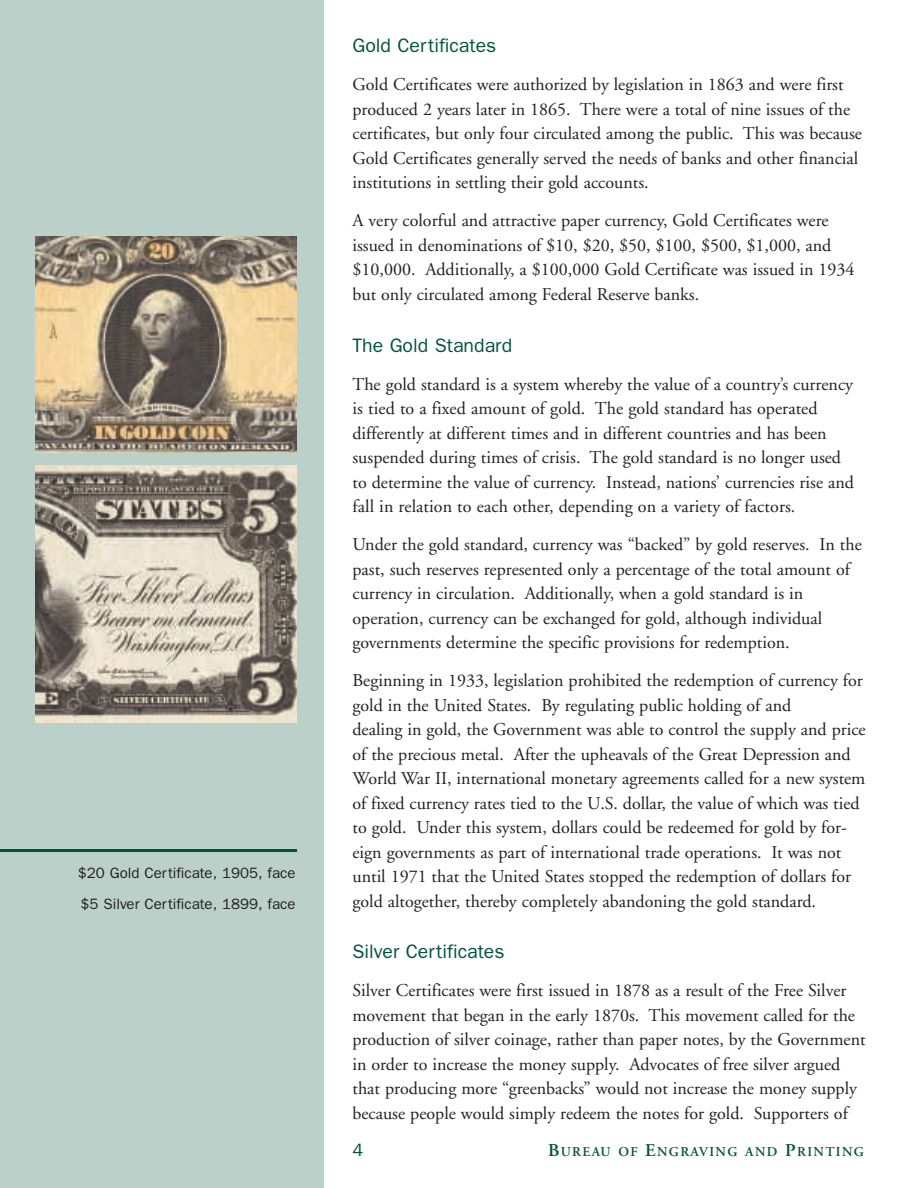
<style>
.page{position:relative;width:918px;height:1188px;background:#fff}
.page>*{position:absolute;margin:0;border:0;box-sizing:border-box;transform-origin:0 0}
.Head_3b{font:19.5px "Franklin Gothic";color:#00543c}
.Body_text{font:18px/24.5px "Adobe Garamond";color:#231f20}
.t1{font:15px "Franklin Gothic";color:#231f20}
.t2{font:600 13.5px "Adobe Garamond";letter-spacing:.1em;color:#00543c}
.s1{font-size:18px}
</style>
<div class="page">
<div style="left:0;top:0;width:324px;height:1188px;background:#bbd0c8"></div>
<hr style="left:0;top:849px;width:297px;height:3px;background:#00543c">
<img style="left:35px;top:236px;width:262px;height:216px">
<img style="left:35px;top:466px;width:262px;height:256px">
<p class="t1" style="left:78px;top:864px;width:219px">$20 Gold Certificate, 1905, face</p>
<p class="t1" style="left:81px;top:895px;width:216px">$5 Silver Certificate, 1899, face</p>
<p class="Head_3b" style="left:352px;top:35px;width:145px">Gold Certificates</p>
<p class="Body_text" style="left:352px;top:73px;width:511px">Gold Certificates were authorized by legislation in 1863 and were first produced 2 years later in 1865. There were a total of nine issues of the certificates, but only four circulated among the public. This was because Gold Certificates generally served the needs of banks and other financial institutions in settling their gold accounts.</p>
<p class="Body_text" style="left:352px;top:209px;width:503px">A very colorful and attractive paper currency, Gold Certificates were issued in denominations of $10, $20, $50, $100, $500, $1,000, and $10,000. Additionally, a $100,000 Gold Certificate was issued in 1934 but only circulated among Federal Reserve banks.</p>
<p class="Head_3b" style="left:352px;top:334px;width:161px">The Gold Standard</p>
<p class="Body_text" style="left:352px;top:372px;width:503px">The gold standard is a system whereby the value of a country’s currency is tied to a fixed amount of gold. The gold standard has operated differently at different times and in different countries and has been suspended during times of crisis. The gold standard is no longer used to determine the value of currency. Instead, nations’ currencies rise and fall in relation to each other, depending on a variety of factors.</p>
<p class="Body_text" style="left:352px;top:533px;width:511px">Under the gold standard, currency was “backed” by gold reserves. In the past, such reserves represented only a percentage of the total amount of currency in circulation. Additionally, when a gold standard is in operation, currency can be exchanged for gold, although individual governments determine the specific provisions for redemption.</p>
<p class="Body_text" style="left:352px;top:669px;width:515px">Beginning in 1933, legislation prohibited the redemption of currency for gold in the United States. By regulating public holding of and<br>dealing in gold, the Government was able to control the supply and price of the precious metal. After the upheavals of the Great Depression and World War II, international monetary agreements called for a new system of fixed currency rates tied to the U.S. dollar, the value of which was tied to gold. Under this system, dollars could be redeemed for gold by for&shy;eign governments as part of international trade operations. It was not until 1971 that the United States stopped the redemption of dollars for gold altogether, thereby completely abandoning the gold standard.</p>
<p class="Head_3b" style="left:352px;top:941px;width:154px">Silver Certificates</p>
<p class="Body_text" style="left:352px;top:979px;width:515px">Silver Certificates were first issued in 1878 as a result of the Free Silver movement that began in the early 1870s. This movement called for the production of silver coinage, rather than paper notes, by the Government in order to increase the money supply. Advocates of free silver argued that producing more “greenbacks” would not increase the money supply because people would simply redeem the notes for gold. Supporters of</p>
<p class="t2" style="left:548px;top:1144px;width:317px"><span class="s1">B</span>UREAU OF <span class="s1">E</span>NGRAVING AND <span class="s1">P</span>RINTING</p>
</div>
